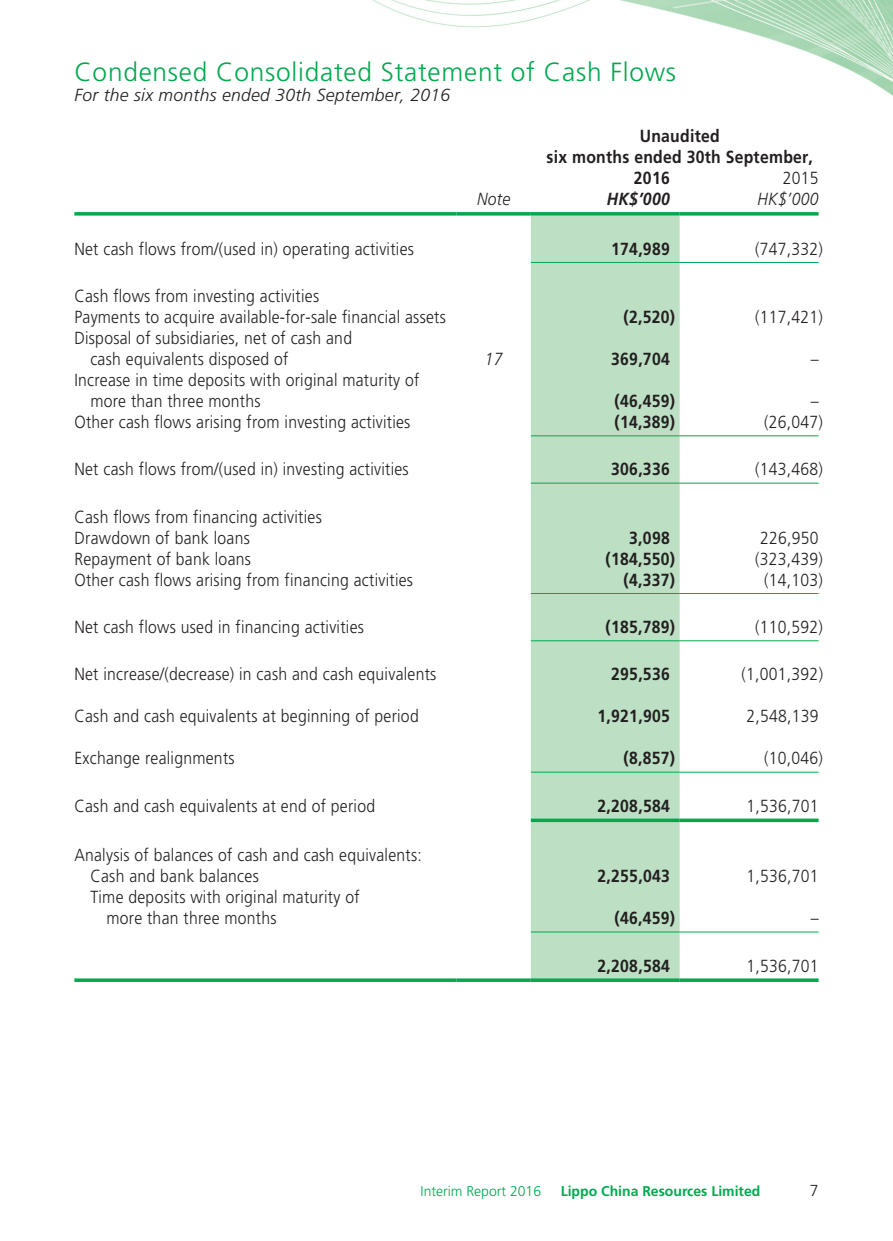
<style>
.page{position:relative;width:893px;height:1241px;background:#fff}
.page>*{position:absolute;margin:0;border:0;box-sizing:border-box;transform-origin:0 0}
.t1{font:300 26.25px "Frutiger LT Std";letter-spacing:.03em;color:#00a94e}
._50_Table_txt{font:300 17.5px "Frutiger LT Std";letter-spacing:.015em;color:#231f20;scale:.9 1}
._50_Table_txt-2{font:700 17.5px "Frutiger LT Std";letter-spacing:.015em;color:#231f20;scale:.9 1}
._50_Table_txt-3{font:italic 300 17.5px "Frutiger LT Std";letter-spacing:.015em;color:#231f20}
._50_Table_txt-4{font:italic 300 17.5px "Frutiger LT Std";letter-spacing:.015em;color:#231f20;scale:.9 1}
._50_Table_txt-5{font:italic 700 17.5px "Frutiger LT Std";color:#231f20;scale:.9 1}
.t2{font:300 15.92px "Frutiger LT Std";color:#231f20}
.t3{font:700 14.17px "Frutiger LT Std";color:#00a94e}
.t4{font:300 14.17px "Frutiger LT Std";color:#00a94e}
</style>
<div class="page">
<img style="left:74px;top:0;width:819px;height:982px">
<div style="left:531px;top:215px;width:149px;height:763px;background:#bde0c4"></div>
<hr style="left:74px;top:212px;width:382px;height:3px;background:#00a94e">
<hr style="left:456px;top:212px;width:75px;height:3px;background:#00a94e">
<hr style="left:531px;top:212px;width:149px;height:3px;background:#00a94e">
<hr style="left:680px;top:212px;width:138px;height:3px;background:#00a94e">
<hr style="left:531px;top:262px;width:149px;height:1px;background:#00a94e">
<hr style="left:680px;top:262px;width:138px;height:1px;background:#00a94e">
<hr style="left:531px;top:435px;width:149px;height:1px;background:#00a94e">
<hr style="left:680px;top:435px;width:138px;height:1px;background:#00a94e">
<hr style="left:531px;top:482px;width:149px;height:1px;background:#00a94e">
<hr style="left:680px;top:482px;width:138px;height:1px;background:#00a94e">
<hr style="left:531px;top:593px;width:149px;height:1px;background:#00a94e">
<hr style="left:680px;top:593px;width:138px;height:1px;background:#00a94e">
<hr style="left:531px;top:640px;width:149px;height:1px;background:#00a94e">
<hr style="left:680px;top:640px;width:138px;height:1px;background:#00a94e">
<hr style="left:531px;top:771px;width:149px;height:1px;background:#00a94e">
<hr style="left:680px;top:771px;width:138px;height:1px;background:#00a94e">
<hr style="left:531px;top:818px;width:149px;height:3px;background:#00a94e">
<hr style="left:680px;top:818px;width:138px;height:3px;background:#00a94e">
<hr style="left:531px;top:931px;width:149px;height:1px;background:#00a94e">
<hr style="left:680px;top:931px;width:138px;height:1px;background:#00a94e">
<hr style="left:74px;top:978px;width:382px;height:3px;background:#00a94e">
<hr style="left:456px;top:978px;width:75px;height:3px;background:#00a94e">
<hr style="left:531px;top:978px;width:149px;height:3px;background:#00a94e">
<hr style="left:680px;top:978px;width:138px;height:3px;background:#00a94e">
<p class="t1" style="left:74px;top:57px;width:603px">Condensed Consolidated Statement of Cash Flows</p>
<p class="_50_Table_txt-3" style="left:74px;top:85px;width:377px">For the six months ended 30th September, 2016</p>
<p class="_50_Table_txt-2" style="left:640px;top:126px;width:90px">Unaudited</p>
<p class="_50_Table_txt-2" style="left:546px;top:147px;width:298px">six months ended 30th September,</p>
<p class="_50_Table_txt-2" style="left:634px;top:168px;width:41px">2016</p>
<p class="_50_Table_txt" style="left:783px;top:168px;width:41px">2015</p>
<p class="_50_Table_txt-4" style="left:477px;top:189px;width:38px">Note</p>
<p class="_50_Table_txt-5" style="left:607px;top:189px;width:71px">HK$’000</p>
<p class="_50_Table_txt-4" style="left:757px;top:189px;width:69px">HK$’000</p>
<p class="_50_Table_txt" style="left:74px;top:239px;width:379px">Net cash flows from/(used in) operating activities</p>
<p class="_50_Table_txt-2" style="left:611px;top:238px;width:67px">174,989</p>
<p class="_50_Table_txt" style="left:755px;top:239px;width:77px">(747,332)</p>
<p class="_50_Table_txt" style="left:74px;top:286px;width:273px">Cash flows from investing activities</p>
<p class="_50_Table_txt" style="left:74px;top:307px;width:414px">Payments to acquire available-for-sale financial assets</p>
<p class="_50_Table_txt-2" style="left:623px;top:306px;width:59px">(2,520)</p>
<p class="_50_Table_txt" style="left:755px;top:307px;width:77px">(117,421)</p>
<p class="_50_Table_txt" style="left:74px;top:328px;width:310px">Disposal of subsidiaries, net of cash and</p>
<p class="_50_Table_txt" style="left:90px;top:349px;width:222px">cash equivalents disposed of</p>
<p class="_50_Table_txt-4" style="left:485px;top:349px;width:21px">17</p>
<p class="_50_Table_txt-2" style="left:611px;top:348px;width:67px">369,704</p>
<p class="_50_Table_txt" style="left:811px;top:349px;width:10px">–</p>
<p class="_50_Table_txt" style="left:74px;top:370px;width:385px">Increase in time deposits with original maturity of</p>
<p class="_50_Table_txt" style="left:90px;top:391px;width:191px">more than three months</p>
<p class="_50_Table_txt-2" style="left:614px;top:390px;width:69px">(46,459)</p>
<p class="_50_Table_txt" style="left:811px;top:391px;width:10px">–</p>
<p class="_50_Table_txt" style="left:74px;top:412px;width:375px">Other cash flows arising from investing activities</p>
<p class="_50_Table_txt-2" style="left:614px;top:411px;width:69px">(14,389)</p>
<p class="_50_Table_txt" style="left:764px;top:412px;width:67px">(26,047)</p>
<p class="_50_Table_txt" style="left:74px;top:459px;width:373px">Net cash flows from/(used in) investing activities</p>
<p class="_50_Table_txt-2" style="left:611px;top:459px;width:67px">306,336</p>
<p class="_50_Table_txt" style="left:755px;top:459px;width:77px">(143,468)</p>
<p class="_50_Table_txt" style="left:74px;top:506px;width:276px">Cash flows from financing activities</p>
<p class="_50_Table_txt" style="left:74px;top:527px;width:196px">Drawdown of bank loans</p>
<p class="_50_Table_txt-2" style="left:629px;top:527px;width:46px">3,098</p>
<p class="_50_Table_txt" style="left:760px;top:527px;width:67px">226,950</p>
<p class="_50_Table_txt" style="left:74px;top:548px;width:198px">Repayment of bank loans</p>
<p class="_50_Table_txt-2" style="left:605px;top:548px;width:79px">(184,550)</p>
<p class="_50_Table_txt" style="left:755px;top:548px;width:77px">(323,439)</p>
<p class="_50_Table_txt" style="left:74px;top:569px;width:378px">Other cash flows arising from financing activities</p>
<p class="_50_Table_txt-2" style="left:623px;top:569px;width:59px">(4,337)</p>
<p class="_50_Table_txt" style="left:764px;top:569px;width:67px">(14,103)</p>
<p class="_50_Table_txt" style="left:74px;top:617px;width:323px">Net cash flows used in financing activities</p>
<p class="_50_Table_txt-2" style="left:605px;top:616px;width:79px">(185,789)</p>
<p class="_50_Table_txt" style="left:755px;top:617px;width:77px">(110,592)</p>
<p class="_50_Table_txt" style="left:74px;top:664px;width:404px">Net increase/(decrease) in cash and cash equivalents</p>
<p class="_50_Table_txt-2" style="left:611px;top:663px;width:67px">295,536</p>
<p class="_50_Table_txt" style="left:741px;top:664px;width:92px">(1,001,392)</p>
<p class="_50_Table_txt" style="left:74px;top:706px;width:384px">Cash and cash equivalents at beginning of period</p>
<p class="_50_Table_txt-2" style="left:597px;top:705px;width:82px">1,921,905</p>
<p class="_50_Table_txt" style="left:746px;top:706px;width:82px">2,548,139</p>
<p class="_50_Table_txt" style="left:74px;top:748px;width:180px">Exchange realignments</p>
<p class="_50_Table_txt-2" style="left:623px;top:747px;width:59px">(8,857)</p>
<p class="_50_Table_txt" style="left:764px;top:748px;width:67px">(10,046)</p>
<p class="_50_Table_txt" style="left:74px;top:795px;width:336px">Cash and cash equivalents at end of period</p>
<p class="_50_Table_txt-2" style="left:597px;top:795px;width:82px">2,208,584</p>
<p class="_50_Table_txt" style="left:746px;top:795px;width:82px">1,536,701</p>
<p class="_50_Table_txt" style="left:74px;top:845px;width:388px">Analysis of balances of cash and cash equivalents:</p>
<p class="_50_Table_txt" style="left:90px;top:866px;width:189px">Cash and bank balances</p>
<p class="_50_Table_txt-2" style="left:597px;top:865px;width:82px">2,255,043</p>
<p class="_50_Table_txt" style="left:746px;top:866px;width:82px">1,536,701</p>
<p class="_50_Table_txt" style="left:90px;top:887px;width:301px">Time deposits with original maturity of</p>
<p class="_50_Table_txt" style="left:106px;top:908px;width:191px">more than three months</p>
<p class="_50_Table_txt-2" style="left:614px;top:907px;width:69px">(46,459)</p>
<p class="_50_Table_txt" style="left:811px;top:908px;width:10px">–</p>
<p class="_50_Table_txt-2" style="left:597px;top:954px;width:82px">2,208,584</p>
<p class="_50_Table_txt" style="left:746px;top:955px;width:82px">1,536,701</p>
<p class="t4" style="left:421px;top:1182px;width:122px">Interim Report 2016</p>
<p class="t3" style="left:561px;top:1182px;width:201px">Lippo China Resources Limited</p>
<p class="t2" style="left:810px;top:1180px;width:10px">7</p>
</div>
